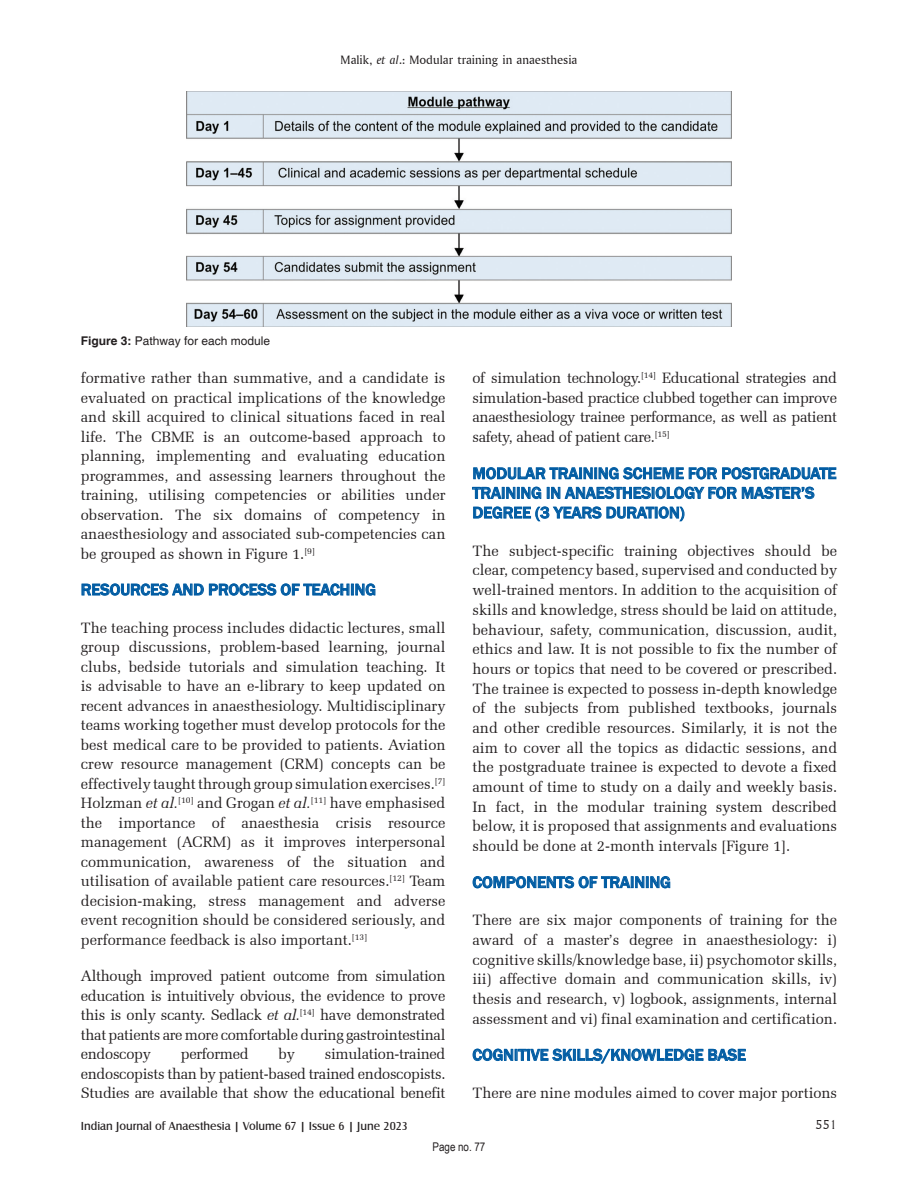
<style>
.page{position:relative;width:918px;height:1188px;background:#fff}
.page>*{position:absolute;margin:0;border:0;box-sizing:border-box;transform-origin:0 0}
.t1{font:500 16.5px/19.6px "Franklin Gothic";color:#015ca3}
.TX{font:15px/19.5px "Zapf Elliptical 711 BT";color:#231f20;text-align:justify}
.TX-2{font:15px "Zapf Elliptical 711 BT";letter-spacing:-.02em;color:#231f20}
.t2{font:12.75px "Amerigo BT Roman A";color:#231f20}
.t3{font:12px "Castle T";color:#231f20}
.FGC{font:12px "Helvetica";color:#231f20}
.TX-3{font:12px "Arial Narrow";color:#231f20}
.t4{font:300 12px "Flareserif 821 BT";color:#231f20}
.s1{font-family:"Amerigo BT Italic A"}
.s2{font-weight:700}
.s3{font-style:italic}
</style>
<div class="page">
<svg style="left:81px;top:583px;width:295px;height:13px"></svg>
<svg style="left:473px;top:467px;width:364px;height:13px"></svg>
<svg style="left:472px;top:487px;width:343px;height:12px"></svg>
<svg style="left:473px;top:506px;width:212px;height:16px"></svg>
<svg style="left:472px;top:876px;width:199px;height:13px"></svg>
<svg style="left:472px;top:1048px;width:274px;height:16px"></svg>
<img style="left:187px;top:92px;width:544px;height:235px">
<p class="t2" style="left:341px;top:52px;width:238px">Malik, <span class="s1">et al</span>.: Modular training in anaesthesia</p>
<p class="FGC" style="left:81px;top:333px;width:191px"><span class="s2">Figure 3:</span> Pathway for each module</p>
<p class="TX" style="left:81px;top:368px;width:366px">formative rather than summative, and a candidate is evaluated on practical implications of the knowledge and skill acquired to clinical situations faced in real life. The CBME is an outcome-based approach to planning, implementing and evaluating education programmes, and assessing learners throughout the training, utilising competencies or abilities under observation. The six domains of competency in anaesthesiology and associated sub‑competencies can be grouped as shown in Figure 1.<sup>[9]</sup></p>
<h1 class="t1" style="left:81px;top:580px;width:297px">RESOURCES AND PROCESS OF TEACHING</h1>
<p class="TX" style="left:81px;top:618px;width:366px">The teaching process includes didactic lectures, small group discussions, problem‑based learning, journal clubs, bedside tutorials and simulation teaching. It is advisable to have an e‑library to keep updated on recent advances in anaesthesiology. Multidisciplinary teams working together must develop protocols for the best medical care to be provided to patients. Aviation crew resource management (CRM) concepts can be effectively taught through group simulation exercises.<sup>[7] </sup>Holzman <span class="s3">et al.</span><sup>[10]</sup> and Grogan <span class="s3">et al.</span><sup>[11]</sup> have emphasised the importance of anaesthesia crisis resource management (ACRM) as it improves interpersonal communication, awareness of the situation and utilisation of available patient care resources.<sup>[12]</sup> Team decision‑making, stress management and adverse event recognition should be considered seriously, and performance feedback is also important.<sup>[13]</sup></p>
<p class="TX" style="left:81px;top:966px;width:366px">Although improved patient outcome from simulation education is intuitively obvious, the evidence to prove this is only scanty. Sedlack <span class="s3">et al.</span><sup>[14]</sup> have demonstrated that patients are more comfortable during gastrointestinal endoscopy</p>
<p class="TX-2" style="left:181px;top:1045px;width:69px">performed</p>
<p class="TX" style="left:279px;top:1044px;width:18px">by</p>
<p class="TX" style="left:81px;top:1044px;width:366px;text-indent:244px">simulation‑trained endoscopists than by patient‑based trained endoscopists.<br>Studies are available that show the educational benefit</p>
<p class="TX" style="left:472px;top:368px;width:366px">of simulation technology.<sup>[14]</sup> Educational strategies and simulation‑based practice clubbed together can improve anaesthesiology trainee performance, as well as patient safety, ahead of patient care.<sup>[15]</sup></p>
<h1 class="t1" style="left:472px;top:464px;width:365px">MODULAR TRAINING SCHEME FOR POSTGRADUATE<br>TRAINING IN ANAESTHESIOLOGY FOR MASTER’S<br>DEGREE (3 YEARS DURATION)</h1>
<p class="TX" style="left:472px;top:541px;width:366px">The subject‑specific training objectives should be clear, competency based, supervised and conducted by well‑trained mentors. In addition to the acquisition of skills and knowledge, stress should be laid on attitude, behaviour, safety, communication, discussion, audit, ethics and law. It is not possible to fix the number of hours or topics that need to be covered or prescribed.<br>The trainee is expected to possess in‑depth knowledge of the subjects from published textbooks, journals and other credible resources. Similarly, it is not the aim to cover all the topics as didactic sessions, and the postgraduate trainee is expected to devote a fixed amount of time to study on a daily and weekly basis.<br>In fact, in the modular training system described below, it is proposed that assignments and evaluations should be done at 2‑month intervals [Figure 1].</p>
<h1 class="t1" style="left:472px;top:872px;width:200px">COMPONENTS OF TRAINING</h1>
<p class="TX" style="left:472px;top:910px;width:366px">There are six major components of training for the award of a master’s degree in anaesthesiology: i) cognitive skills/knowledge base, ii) psychomotor skills, iii) affective domain and communication skills, iv) thesis and research, v) logbook, assignments, internal assessment and vi) final examination and certification.</p>
<h1 class="t1" style="left:472px;top:1045px;width:275px">COGNITIVE SKILLS/KNOWLEDGE BASE</h1>
<p class="TX" style="left:472px;top:1083px;width:366px">There are nine modules aimed to cover major portions</p>
<p class="t3" style="left:81px;top:1119px;width:329px">Indian Journal of Anaesthesia | Volume 67 | Issue 6 | June 2023</p>
<p class="t4" style="left:815px;top:1117px;width:23px">551</p>
<p class="TX-3" style="left:433px;top:1138px;width:54px">Page no. 77</p>
</div>
